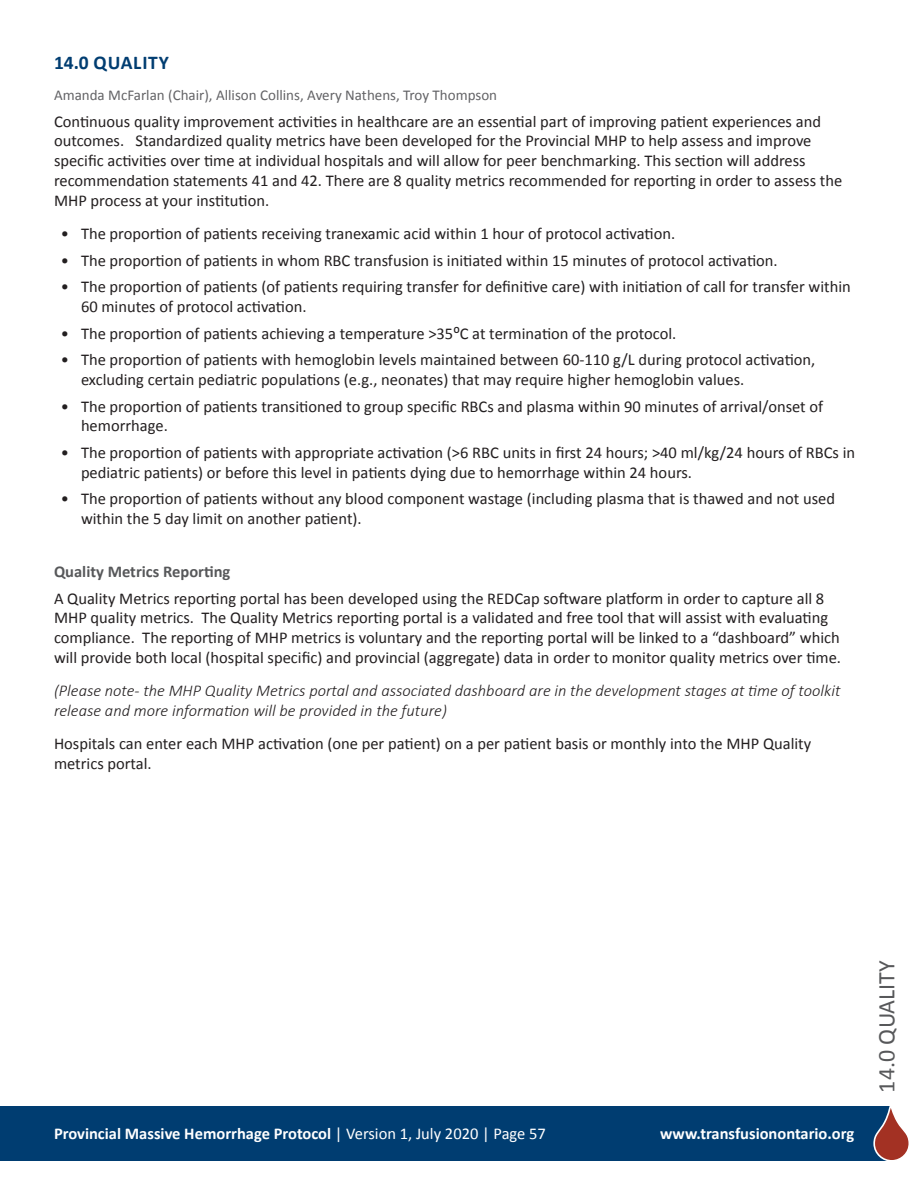
<style>
.page{position:relative;width:918px;height:1188px;background:#fff}
.page>*{position:absolute;margin:0;border:0;box-sizing:border-box;transform-origin:0 0}
.Subtitles{font:24px "Calibri";color:#57585a}
.t1{font:700 19.5px "Calibri";letter-spacing:.04em;color:#003d71}
.t2{font:16.5px/19.8px "Calibri";color:#231f20}
.t3{font:italic 300 16.5px/19.8px "Calibri";color:#231f20}
.t4{font:700 16.5px "Calibri";color:#fff}
.Subtitles-2{font:700 16.5px "Calibri";color:#57585a}
.Authors{font:15px "Calibri";color:#636366}
.s1{font-weight:400}
</style>
<div class="page">
<div style="left:0;top:1106px;width:889px;height:55px;background:#003d71"></div>
<svg style="left:874px;top:1106px;width:35px;height:55px"></svg>
<p class="t1" style="left:54px;top:50px;width:116px">14.0 QUALITY</p>
<p class="Authors" style="left:54px;top:86px;width:445px">Amanda McFarlan (Chair), Allison Collins, Avery Nathens, Troy Thompson</p>
<p class="t2" style="left:54px;top:111px;width:790px">Continuous quality improvement activities in healthcare are an essential part of improving patient experiences and outcomes. Standardized quality metrics have been developed for the Provincial MHP to help assess and improve specific activities over time at individual hospitals and will allow for peer benchmarking. This section will address recommendation statements 41 and 42. There are 8 quality metrics recommended for reporting in order to assess the MHP process at your institution.</p>
<p class="t2" style="left:61px;top:223px;width:616px">• The proportion of patients receiving tranexamic acid within 1 hour of protocol activation.</p>
<p class="t2" style="left:61px;top:250px;width:719px">• The proportion of patients in whom RBC transfusion is initiated within 15 minutes of protocol activation.</p>
<p class="t2" style="left:81px;top:276px;width:771px;text-indent:-20px">• The proportion of patients (of patients requiring transfer for definitive care) with initiation of call for transfer within<br>60 minutes of protocol activation.</p>
<p class="t2" style="left:61px;top:322px;width:617px">• The proportion of patients achieving a temperature &gt;35⁰C at termination of the protocol.</p>
<p class="t2" style="left:81px;top:349px;width:736px;text-indent:-20px">• The proportion of patients with hemoglobin levels maintained between 60-110 g/L during protocol activation, excluding certain pediatric populations (e.g., neonates) that may require higher hemoglobin values.</p>
<p class="t2" style="left:81px;top:395px;width:744px;text-indent:-20px">• The proportion of patients transitioned to group specific RBCs and plasma within 90 minutes of arrival/onset of hemorrhage.</p>
<p class="t2" style="left:81px;top:442px;width:776px;text-indent:-20px">• The proportion of patients with appropriate activation (&gt;6 RBC units in first 24 hours; &gt;40 ml/kg/24 hours of RBCs in pediatric patients) or before this level in patients dying due to hemorrhage within 24 hours.</p>
<p class="t2" style="left:81px;top:488px;width:756px;text-indent:-20px">• The proportion of patients without any blood component wastage (including plasma that is thawed and not used within the 5 day limit on another patient).</p>
<p class="Subtitles-2" style="left:54px;top:561px;width:178px">Quality Metrics Reporting</p>
<p class="t2" style="left:54px;top:588px;width:789px">A Quality Metrics reporting portal has been developed using the REDCap software platform in order to capture all 8<br>MHP quality metrics. The Quality Metrics reporting portal is a validated and free tool that will assist with evaluating compliance. The reporting of MHP metrics is voluntary and the reporting portal will be linked to a “dashboard” which will provide both local (hospital specific) and provincial (aggregate) data in order to monitor quality metrics over time.</p>
<p class="t3" style="left:54px;top:681px;width:788px">(Please note- the MHP Quality Metrics portal and associated dashboard are in the development stages at time of toolkit release and more information will be provided in the future)</p>
<p class="t2" style="left:54px;top:733px;width:759px">Hospitals can enter each MHP activation (one per patient) on a per patient basis or monthly into the MHP Quality metrics portal.</p>
<p class="t4" style="left:54px;top:1124px;width:493px">Provincial Massive Hemorrhage Protocol <span class="s1">| Version 1, July 2020 | Page 57</span></p>
<p class="t4" style="left:660px;top:1124px;width:196px">www.transfusionontario.org</p>
<p class="Subtitles" style="left:872px;top:1093px;width:134px;rotate:-90deg">14.0 QUALITY</p>
</div>
